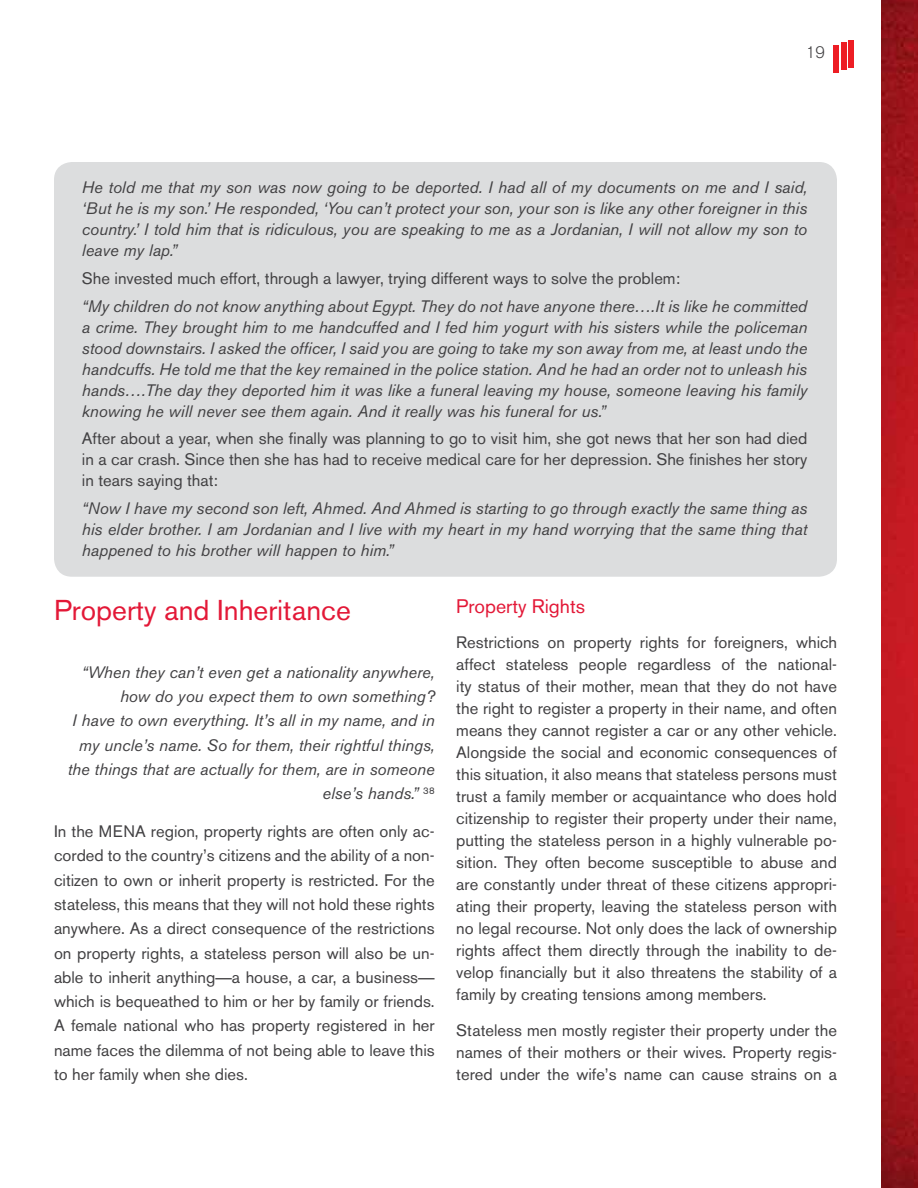
<style>
.page{position:relative;width:918px;height:1188px;background:#fff}
.page>*{position:absolute;margin:0;border:0;box-sizing:border-box;transform-origin:0 0}
.t1{font:28.5px "Akzidenz Grotesk BE";color:#e31837}
.t2{font:19.5px "Akzidenz Grotesk BE";color:#e31837}
.t3{font:16.5px/22px "Akzidenz Grotesk BE";color:#414042;text-align:justify}
.t4{font:italic 16.5px/21px "Akzidenz Grotesk BE";color:#414042;text-align:justify}
.t5{font:300 16.5px "Akzidenz Grotesk BE";color:#414042}
.s1{font-family:"Arial"}
</style>
<div class="page">
<img style="left:881px;top:0;width:37px;height:1188px">
<div style="left:841px;top:42px;width:5px;height:28px;background:#ed1d24"></div>
<div style="left:833px;top:45px;width:5px;height:28px;background:#ed1d24"></div>
<div style="left:849px;top:40px;width:5px;height:28px;background:#ed1d24"></div>
<div style="left:54px;top:162px;width:783px;height:415px;background:#dcddde;border-radius:18px"></div>
<p class="t5" style="left:806px;top:43px;width:21px">19</p>
<p class="t4" style="left:82px;top:177px;width:727px">He told me that my son was now going to be deported. I had all of my documents on me and I said, ‘But he is my son.’ He responded, ‘You can’t protect your son, your son is like any other foreigner in this country.’ I told him that is ridiculous, you are speaking to me as a Jordanian, I will not allow my son to leave my lap.”</p>
<p class="t3" style="left:82px;top:267px;width:600px">She invested much effort, through a lawyer, trying different ways to solve the problem:</p>
<p class="t4" style="left:82px;top:295px;width:727px">“My children do not know anything about Egypt. They do not have anyone there….It is like he committed a crime. They brought him to me handcuffed and I fed him yogurt with his sisters while the policeman stood downstairs. I asked the officer, I said you are going to take my son away from me, at least undo the handcuffs. He told me that the key remained in the police station. And he had an order not to unleash his hands….The day they deported him it was like a funeral leaving my house, someone leaving his family knowing he will never see them again. And it really was his funeral for us.”</p>
<p class="t3" style="left:82px;top:428px;width:727px;line-height:21px">After about a year, when she finally was planning to go to visit him, she got news that her son had died in a car crash. Since then she has had to receive medical care for her depression. She finishes her story in tears saying that:</p>
<p class="t4" style="left:82px;top:498px;width:727px">“Now I have my second son left, Ahmed. And Ahmed is starting to go through exactly the same thing as his elder brother. I am Jordanian and I live with my heart in my hand worrying that the same thing that happened to his brother will happen to him.”</p>
<h1 class="t1" style="left:54px;top:593px;width:298px">Property and Inheritance</h1>
<p class="t4" style="left:68px;top:660px;width:368px;line-height:24.3px;text-align:right">“When they can’t even get a nationality anywhere, how do you expect them to own something?<br>I have to own everything. It’s all in my name, and in my uncle’s name. So for them, their rightful things, the things that are actually for them, are in someone else’s hands.” <sup>38</sup></p>
<p class="t3" style="left:54px;top:819px;width:382px;line-height:24.3px">In the MENA region, property rights are often only ac&shy;corded to the country’s citizens and the ability of a non&shy;citizen to own or inherit property is restricted. For the stateless, this means that they will not hold these rights anywhere. As a direct consequence of the restrictions on property rights, a stateless person will also be un&shy;able to inherit anything<span class="s1">—</span>a house, a car, a business<span class="s1">— </span>which is bequeathed to him or her by family or friends.<br>A female national who has property registered in her name faces the dilemma of not being able to leave this to her family when she dies.</p>
<p class="t2" style="left:456px;top:595px;width:130px">Property Rights</p>
<p class="t3" style="left:456px;top:632px;width:382px">Restrictions on property rights for foreigners, which affect stateless people regardless of the national&shy;ity status of their mother, mean that they do not have the right to register a property in their name, and often means they cannot register a car or any other vehicle.<br>Alongside the social and economic consequences of this situation, it also means that stateless persons must trust a family member or acquaintance who does hold citizenship to register their property under their name, putting the stateless person in a highly vulnerable po&shy;sition. They often become susceptible to abuse and are constantly under threat of these citizens appropri&shy;ating their property, leaving the stateless person with no legal recourse. Not only does the lack of ownership rights affect them directly through the inability to de&shy;velop financially but it also threatens the stability of a family by creating tensions among members.</p>
<p class="t3" style="left:456px;top:1019px;width:382px">Stateless men mostly register their property under the names of their mothers or their wives. Property regis&shy;tered under the wife’s name can cause strains on a</p>
</div>
